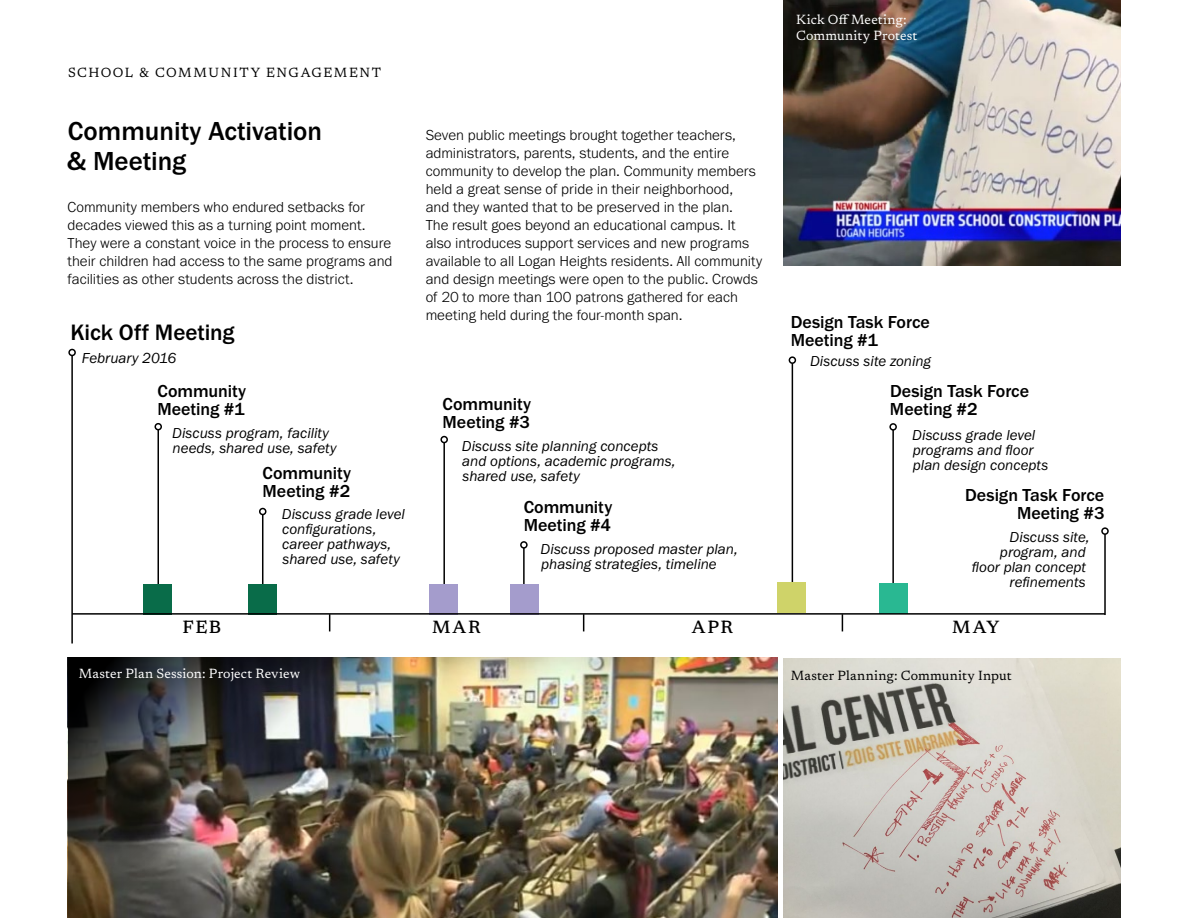
<style>
.page{position:relative;width:1188px;height:918px;background:#fff}
.page>*{position:absolute;margin:0;border:0;box-sizing:border-box;transform-origin:0 0}
.t1{font:500 27px/30px "Franklin Gothic URW";color:#000}
.t2{font:500 23.1px "Franklin Gothic URW";letter-spacing:-.005em;color:#000}
.t3{font:500 18px/18px "Franklin Gothic URW";letter-spacing:-.005em;color:#000}
.t4{font:500 18px "Newsreader";letter-spacing:.1em;color:#000}
.t5{font:300 15px/18px "Franklin Gothic URW";color:#000}
.t6{font:15px/15px "Franklin Gothic URW Boo Ita";color:#000}
.t7{font:13.5px/16.2px "Newsreader";letter-spacing:.01em;color:#fff}
.t8{font:13.5px "Newsreader";letter-spacing:.015em;color:#000}
.t9{font:13.5px "Newsreader";letter-spacing:.115em;color:#000}
</style>
<div class="page">
<img style="left:68px;top:657px;width:709px;height:261px">
<img style="left:784px;top:0;width:336px;height:266px">
<img style="left:784px;top:659px;width:336px;height:259px">
<hr style="left:523px;top:548px;width:2px;height:65px;background:#000">
<div style="left:520px;top:541px;width:8px;height:8px;border:2px solid #000;border-radius:50%"></div>
<hr style="left:158px;top:430px;width:1px;height:177px;background:#000">
<div style="left:155px;top:423px;width:7px;height:7px;border:2px solid #000;border-radius:50%"></div>
<hr style="left:443px;top:443px;width:2px;height:157px;background:#000">
<div style="left:440px;top:436px;width:8px;height:7px;border:2px solid #000;border-radius:50%"></div>
<div style="left:429px;top:585px;width:29px;height:30px;background:#a49ccc"></div>
<div style="left:510px;top:585px;width:29px;height:30px;background:#a49ccc"></div>
<hr style="left:262px;top:515px;width:1px;height:97px;background:#000">
<div style="left:259px;top:508px;width:7px;height:7px;border:2px solid #000;border-radius:50%"></div>
<div style="left:248px;top:585px;width:29px;height:30px;background:#096c49"></div>
<div style="left:143px;top:585px;width:29px;height:30px;background:#096c49"></div>
<hr style="left:71px;top:355px;width:2px;height:289px;background:#000">
<div style="left:68px;top:349px;width:8px;height:7px;border:2px solid #000;border-radius:50%"></div>
<hr style="left:1104px;top:534px;width:2px;height:81px;background:#000">
<div style="left:1101px;top:527px;width:8px;height:8px;border:2px solid #000;border-radius:50%"></div>
<svg style="left:329px;top:615px;width:1px;height:16px"></svg>
<svg style="left:583px;top:615px;width:1px;height:16px"></svg>
<svg style="left:842px;top:615px;width:1px;height:16px"></svg>
<hr style="left:792px;top:363px;width:1px;height:237px;background:#000">
<div style="left:789px;top:356px;width:7px;height:8px;border:2px solid #000;border-radius:50%"></div>
<div style="left:777px;top:582px;width:29px;height:31px;background:#cfd369"></div>
<hr style="left:892px;top:430px;width:2px;height:169px;background:#000">
<div style="left:889px;top:423px;width:8px;height:8px;border:2px solid #000;border-radius:50%"></div>
<div style="left:879px;top:584px;width:29px;height:30px;background:#29b892"></div>
<hr style="left:72px;top:613px;width:1033px;height:2px;background:#000">
<p class="t9" style="left:68px;top:63px;width:315px">SCHOOL &amp; COMMUNITY ENGAGEMENT</p>
<h1 class="t1" style="left:67px;top:115px;width:257px">Community Activation &amp; Meeting</h1>
<p class="t5" style="left:68px;top:197px;width:327px">Community members who endured setbacks for decades viewed this as a turning point moment.<br>They were a constant voice in the process to ensure their children had access to the same programs and facilities as other students across the district.</p>
<h2 class="t2" style="left:70px;top:318px;width:165px">Kick Off Meeting</h2>
<p class="t6" style="left:82px;top:351px;width:96px">February 2016</p>
<p class="t3" style="left:157px;top:382px;width:90px">Community<br>Meeting #1</p>
<p class="t6" style="left:172px;top:425px;width:166px">Discuss program, facility needs, shared use, safety</p>
<p class="t3" style="left:263px;top:463px;width:90px">Community<br>Meeting #2</p>
<p class="t6" style="left:282px;top:506px;width:125px">Discuss grade level configurations, career pathways, shared use, safety</p>
<p class="t5" style="left:426px;top:125px;width:338px">Seven public meetings brought together teachers, administrators, parents, students, and the entire community to develop the plan. Community members held a great sense of pride in their neighborhood,<br>and they wanted that to be preserved in the plan.<br>The result goes beyond an educational campus. It also introduces support services and new programs available to all Logan Heights residents. All community and design meetings were open to the public. Crowds of 20 to more than 100 patrons gathered for each meeting held during the four-month span.</p>
<p class="t3" style="left:443px;top:395px;width:90px">Community<br>Meeting #3</p>
<p class="t6" style="left:462px;top:438px;width:215px">Discuss site planning concepts and options, academic programs, shared use, safety</p>
<p class="t3" style="left:524px;top:498px;width:90px">Community<br>Meeting #4</p>
<p class="t6" style="left:541px;top:541px;width:199px">Discuss proposed master plan, phasing strategies, timeline</p>
<p class="t7" style="left:796px;top:10px;width:123px">Kick Off Meeting:<br>Community Protest</p>
<p class="t3" style="left:791px;top:313px;width:141px">Design Task Force<br>Meeting #1</p>
<p class="t6" style="left:810px;top:353px;width:123px">Discuss site zoning</p>
<p class="t3" style="left:890px;top:382px;width:141px">Design Task Force<br>Meeting #2</p>
<p class="t6" style="left:912px;top:427px;width:138px">Discuss grade level programs and floor plan design concepts</p>
<p class="t3" style="left:965px;top:486px;width:141px;text-align:right">Design Task Force<br>Meeting #3</p>
<p class="t6" style="left:972px;top:529px;width:119px;text-align:right">Discuss site, program, and<br>floor plan concept refinements</p>
<p class="t4" style="left:183px;top:614px;width:40px">FEB</p>
<p class="t4" style="left:432px;top:614px;width:50px">MAR</p>
<p class="t4" style="left:692px;top:614px;width:42px">APR</p>
<p class="t4" style="left:952px;top:614px;width:49px">MAY</p>
<p class="t7" style="left:79px;top:664px;width:223px">Master Plan Session: Project Review</p>
<p class="t8" style="left:791px;top:666px;width:222px">Master Planning: Community Input</p>
</div>
